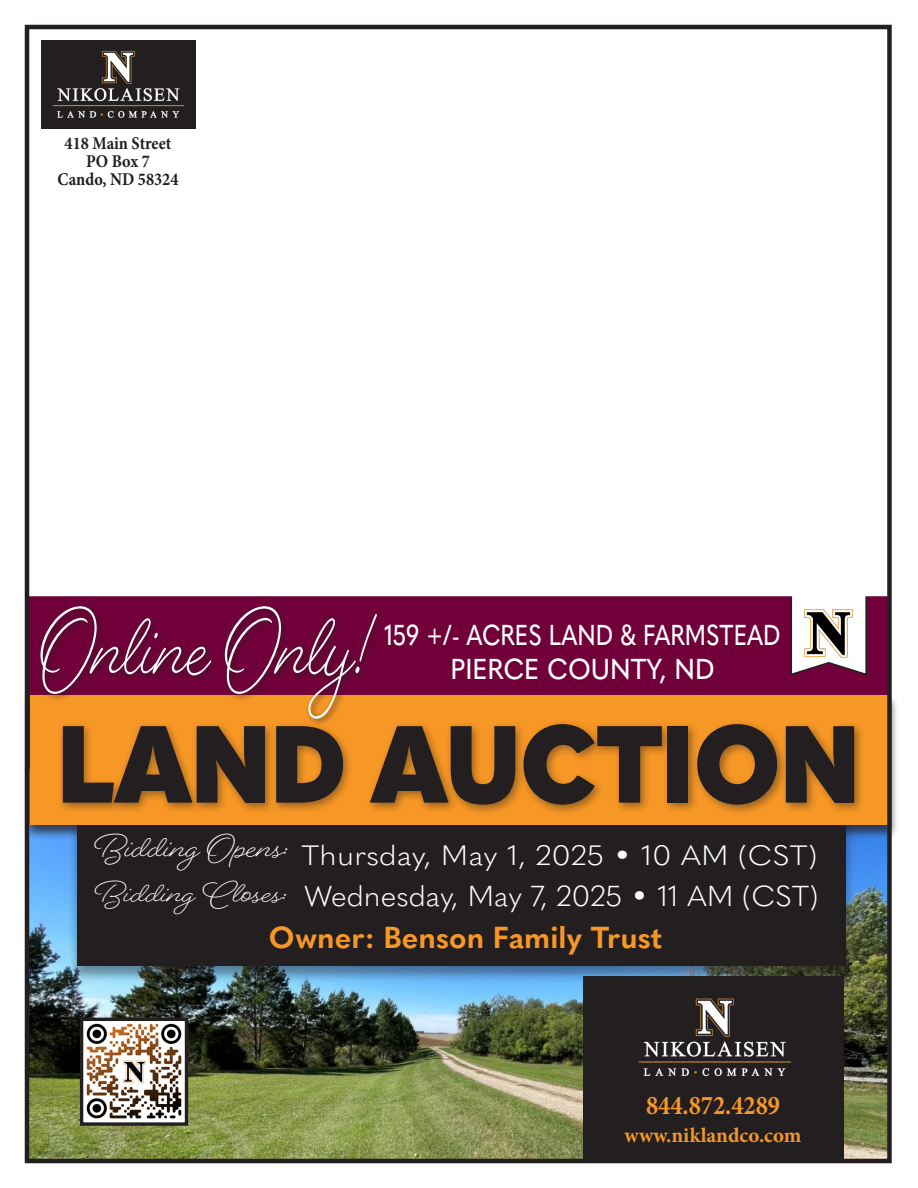
<style>
.page{position:relative;width:918px;height:1188px;background:#fff}
.page>*{position:absolute;margin:0;border:0;box-sizing:border-box;transform-origin:0 0}
.t1{font:900 108px "Quasimoda";letter-spacing:-.02em;color:#231f20;scale:.95 1}
.t2{font:101.7px "Beloved Script";color:#fff;scale:.74 1}
.t3{font:34.5px "Beloved Script";color:#fff;scale:1.08 1}
.t4{font:31.5px "Beloved Script";color:#fff;scale:1.13 1}
.t5{font:700 30px "Quasimoda";color:#f79725}
.t6{font:300 28.5px "Quasimoda";color:#fff;scale:1.04 1}
.t7{font:500 28.5px "Quasimoda";color:#fff;scale:.83 1}
.t8{font:500 28.5px "Quasimoda";color:#fff;scale:.93 1}
.t9{font:300 27.6px "Quasimoda";letter-spacing:.01em;color:#fff;scale:1.1 1}
.t10{font:700 27px "Minion Pro";color:#f79725;scale:.9 1}
.t11{font:700 20.85px "Minion Pro";letter-spacing:.005em;color:#f79725}
.t12{font:700 18px "Minion Pro";color:#231f20;scale:.9 1}
</style>
<div class="page">
<img style="left:41px;top:41px;width:154px;height:87px">
<img style="left:30px;top:840px;width:857px;height:318px">
<div style="left:583px;top:976px;width:261px;height:183px;background:#231f20"></div>
<img style="left:638px;top:998px;width:153px;height:79px">
<div style="left:27px;top:593px;width:864px;height:175px;background:#71003a"></div>
<div style="left:68px;top:798px;width:788px;height:186px;background:#231f20;opacity:.45"></div>
<div style="left:77px;top:799px;width:769px;height:167px;background:#231f20"></div>
<div style="left:22px;top:694px;width:877px;height:146px;background:#231f20;opacity:.75"></div>
<div style="left:30px;top:696px;width:861px;height:129px;background:#f79725"></div>
<div style="left:57px;top:719px;width:808px;height:97px;background:#231f20;opacity:.45"></div>
<div style="left:37px;top:602px;width:348px;height:125px;background:#231f20;opacity:.75"></div>
<svg style="left:790px;top:596px;width:78px;height:80px"></svg>
<img style="left:799px;top:604px;width:60px;height:60px">
<hr style="left:27px;top:592px;width:864px;height:4px;background:#fff">
<img style="left:84px;top:1022px;width:100px;height:100px">
<div style="left:80px;top:1018px;width:108px;height:108px;border:3px solid #231f20"></div>
<div style="left:25px;top:25px;width:867px;height:1138px;border:4px solid #231f20"></div>
<p class="t12" style="left:65px;top:130px;width:120px">418 Main Street</p>
<p class="t12" style="left:86px;top:148px;width:72px">PO Box 7</p>
<p class="t12" style="left:58px;top:166px;width:136px">Cando, ND 58324</p>
<p class="t2" style="left:40px;top:578px;width:458px">Online Only!</p>
<p class="t7" style="left:384px;top:613px;width:479px">159 +/- ACRES LAND &amp; FARMSTEAD</p>
<p class="t8" style="left:450px;top:647px;width:286px">PIERCE COUNTY, ND</p>
<p class="t1" style="left:56px;top:679px;width:849px">LAND AUCTION</p>
<p class="t3" style="left:95px;top:824px;width:181px">Bidding Opens:</p>
<p class="t4" style="left:95px;top:872px;width:172px">Bidding Closes:</p>
<p class="t9" style="left:302px;top:834px;width:471px">Thursday, May 1, 2025 • 10 AM (CST)</p>
<p class="t6" style="left:304px;top:874px;width:496px">Wednesday, May 7, 2025 • 11 AM (CST)</p>
<p class="t5" style="left:269px;top:914px;width:395px">Owner: Benson Family Trust</p>
<p class="t10" style="left:646px;top:1086px;width:150px">844.872.4289</p>
<p class="t11" style="left:625px;top:1120px;width:178px">www.niklandco.com</p>
</div>
